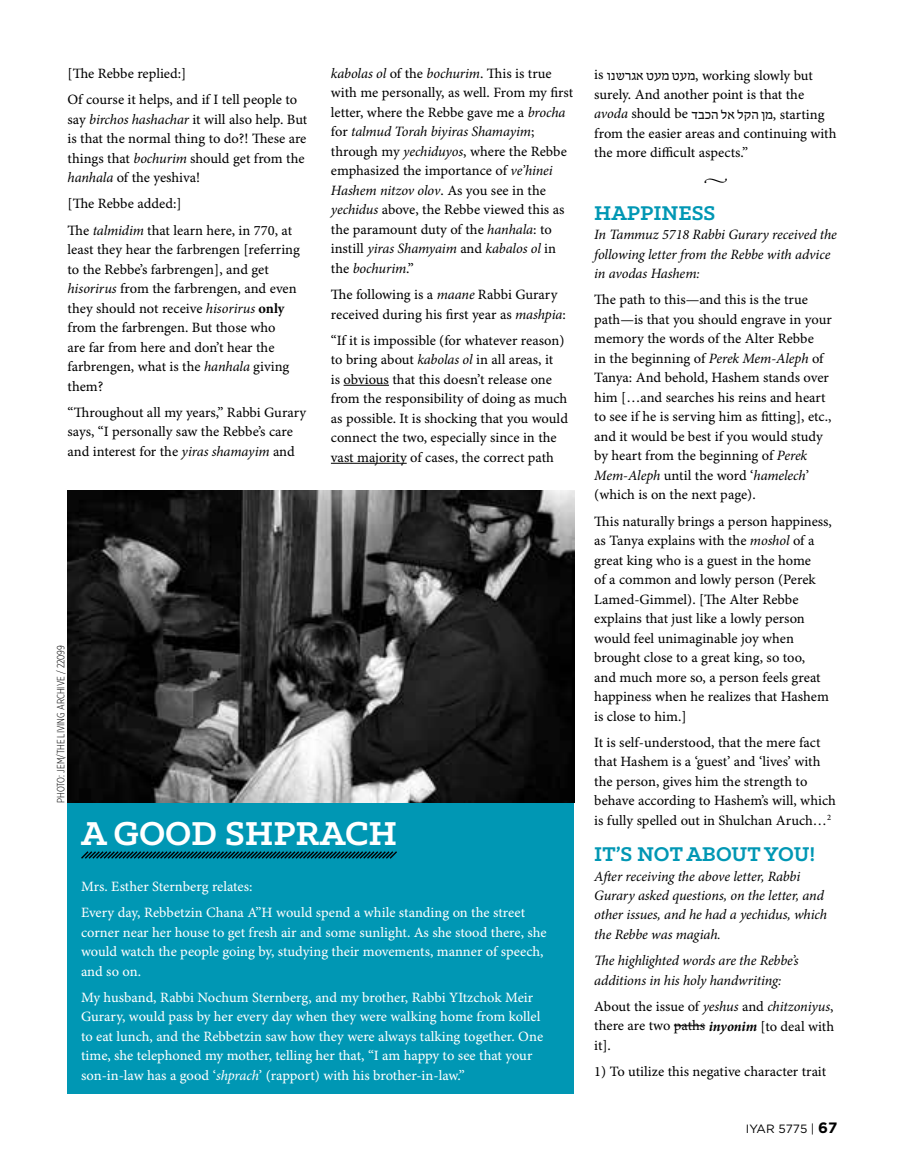
<style>
.page{position:relative;width:905px;height:1161px;background:#fff}
.page>*{position:absolute;margin:0;border:0;box-sizing:border-box;transform-origin:0 0}
.t1{font:700 37.5px "Klinic Slab";color:#fff}
.t2{font:700 22.5px "Klinic Slab";color:#0097b4}
.t3{font:14.25px/19.5px "Minion Pro Capt";letter-spacing:-.005em;color:#000}
.t4{font:14.25px/19.5px "Minion Pro Capt";letter-spacing:-.005em;color:#fff}
.t5{font:italic 14.25px/19.5px "Minion Pro";letter-spacing:-.01em;color:#000}
.t6{font:12px "Gotham";color:#000}
.t7{font:300 10.5px "Gotham X Narrow";color:#000}
.s1{font-family:"Minion Pro";font-style:italic}
.s2{font-family:"Minion Pro";font-weight:700}
.s3{font-family:"Minion Pro Capt";font-style:normal}
.s4{font-family:"Fb Shefa Pro";font-size:14.7px}
.s5{font-family:"Minion Pro";font-weight:700;font-style:italic}
.s6{font-weight:700;font-size:15px}
</style>
<div class="page">
<hr style="left:343px;top:385px;width:46px;height:1px;background:#000">
<hr style="left:331px;top:463px;width:75px;height:1px;background:#000">
<hr style="left:674px;top:1025px;width:31px;height:1px;background:#000">
<div style="left:68px;top:803px;width:506px;height:291px;background:#0097b4"></div>
<svg style="left:81px;top:851px;width:316px;height:8px"></svg>
<img style="left:68px;top:491px;width:506px;height:312px">
<p class="t3" style="left:68px;top:61px;width:231px;line-height:26.2px">[The Rebbe replied:]<br>Of course it helps, and if I tell people to</p>
<p class="t3" style="left:68px;top:110px;width:241px">say <span class="s1">birchos hashachar</span> it will also help. But is that the normal thing to do?! These are things that <span class="s1">bochurim</span> should get from the <span class="s1">hanhala</span> of the yeshiva!</p>
<p class="t3" style="left:68px;top:191px;width:226px;line-height:26.2px">[The Rebbe added:]<br>The <span class="s1">talmidim</span> that learn here, in 770, at</p>
<p class="t3" style="left:68px;top:240px;width:234px">least they hear the farbrengen [referring to the Rebbe’s farbrengen], and get <span class="s1">hisorirus</span> from the farbrengen, and even they should not receive <span class="s1">hisorirus</span> <span class="s2">only </span>from the farbrengen. But those who<br>are far from here and don’t hear the farbrengen, what is the <span class="s1">hanhala</span> giving them?</p>
<p class="t3" style="left:68px;top:403px;width:240px">“Throughout all my years,” Rabbi Gurary says, “I personally saw the Rebbe’s care and interest for the <span class="s1">yiras shamayim</span> and</p>
<p class="t5" style="left:331px;top:64px;width:222px">kabolas ol <span class="s3">of the</span> bochurim<span class="s3">. This is true</span></p>
<p class="t3" style="left:331px;top:84px;width:244px">with me personally, as well. From my first letter, where the Rebbe gave me a <span class="s1">brocha</span></p>
<p class="t5" style="left:331px;top:122px;width:205px"><span class="s3">for</span> talmud Torah biyiras Shamayim<span class="s3">;</span></p>
<p class="t3" style="left:331px;top:142px;width:237px">through my <span class="s1">yechiduyos</span>, where the Rebbe emphasized the importance of <span class="s1">ve’hinei</span></p>
<p class="t5" style="left:331px;top:180px;width:216px">Hashem nitzov olov<span class="s3">. As you see in the</span></p>
<p class="t3" style="left:331px;top:201px;width:235px"><span class="s1">yechidus</span> above, the Rebbe viewed this as the paramount duty of the <span class="s1">hanhala</span>: to</p>
<p class="t5" style="left:331px;top:239px;width:227px"><span class="s3">instill</span> yiras Shamyaim <span class="s3">and</span> kabalos ol <span class="s3">in the</span> bochurim<span class="s3">.”</span></p>
<p class="t3" style="left:331px;top:285px;width:236px">The following is a <span class="s1">maane</span> Rabbi Gurary received during his first year as <span class="s1">mashpia</span>:</p>
<p class="t3" style="left:331px;top:331px;width:238px">“If it is impossible (for whatever reason) to bring about <span class="s1">kabolas ol</span> in all areas, it<br>is obvious that this doesn’t release one from the responsibility of doing as much as possible. It is shocking that you would connect the two, especially since in the vast majority of cases, the correct path</p>
<p class="t7" style="left:54px;top:803px;width:159px;rotate:-90deg">Photo: Jem/The Living Archive / 22099</p>
<h1 class="t1" style="left:81px;top:808px;width:317px">A GOOD SHPRACH</h1>
<p class="t4" style="left:81px;top:874px;width:445px;line-height:26.2px">Mrs. Esther Sternberg relates:<br>Every day, Rebbetzin Chana A”H would spend a while standing on the street</p>
<p class="t4" style="left:81px;top:923px;width:467px">corner near her house to get fresh air and some sunlight. As she stood there, she would watch the people going by, studying their movements, manner of speech, and so on.</p>
<p class="t4" style="left:81px;top:988px;width:463px">My husband, Rabbi Nochum Sternberg, and my brother, Rabbi YItzchok Meir Gurary, would pass by her every day when they were walking home from kollel to eat lunch, and the Rebbetzin saw how they were always talking together. One time, she telephoned my mother, telling her that, “I am happy to see that your son-in-law has a good ‘<span class="s1">shprach</span>’ (rapport) with his brother-in-law.”</p>
<p class="t3" style="left:594px;top:66px;width:244px">i s <span class="s4">שנ ו אגר מעט מעט</span> , working slowly but surely. And another point is that the<br><span class="s1">a v o d a</span> s h o u l d b e ,<span class="s4">מןהקלאלהכבד</span> s t a r t i n g from the easier areas and continuing with the more difficult aspects.”</p>
<p class="t3" style="left:703px;top:170px;width:26px">•</p>
<h2 class="t2" style="left:594px;top:198px;width:123px">HAPPINESS</h2>
<p class="t5" style="left:594px;top:225px;width:244px">In Tammuz 5718 Rabbi Gurary received the following letter from the Rebbe with advice in avodas Hashem:</p>
<p class="t3" style="left:594px;top:291px;width:239px">The path to this—and this is the true path—is that you should engrave in your memory the words of the Alter Rebbe<br>in the beginning of <span class="s1">Perek Mem-Aleph</span> of Tanya: And behold, Hashem stands over him […and searches his reins and heart to see if he is serving him as fitting], etc., and it would be best if you would study by heart from the beginning of <span class="s1">Perek</span></p>
<p class="t5" style="left:594px;top:466px;width:216px">Mem-Aleph <span class="s3">until the word ‘</span>hamelech<span class="s3">’</span></p>
<p class="t3" style="left:594px;top:482px;width:239px;line-height:26.2px">(which is on the next page).<br>This naturally brings a person happiness,</p>
<p class="t3" style="left:594px;top:532px;width:236px">as Tanya explains with the <span class="s1">moshol</span> of a great king who is a guest in the home<br>of a common and lowly person (Perek Lamed-Gimmel). [The Alter Rebbe explains that just like a lowly person would feel unimaginable joy when brought close to a great king, so too, and much more so, a person feels great happiness when he realizes that Hashem is close to him.]</p>
<p class="t3" style="left:594px;top:733px;width:243px">It is self-understood, that the mere fact that Hashem is a ‘guest’ and ‘lives’ with the person, gives him the strength to behave according to Hashem’s will, which is fully spelled out in Shulchan Aruch…<sup>2</sup></p>
<h2 class="t2" style="left:594px;top:839px;width:222px">IT’S NOT ABOUT YOU!</h2>
<p class="t5" style="left:594px;top:866px;width:234px">After receiving the above letter, Rabbi Gurary asked questions, on the letter, and other issues, and he had a yechidus, which the Rebbe was magiah.</p>
<p class="t5" style="left:594px;top:951px;width:206px">The highlighted words are the Rebbe’s additions in his holy handwriting:</p>
<p class="t3" style="left:594px;top:997px;width:241px;text-align:justify">About the issue of <span class="s1">yeshus</span> and <span class="s1">chitzoniyus</span>, there are two paths <span class="s5">inyonim</span> [to deal with it].</p>
<p class="t3" style="left:594px;top:1063px;width:233px">1) To utilize this negative character trait</p>
<p class="t6" style="left:745px;top:1122px;width:93px">Iyar 5775 | <span class="s6">67</span></p>
</div>
